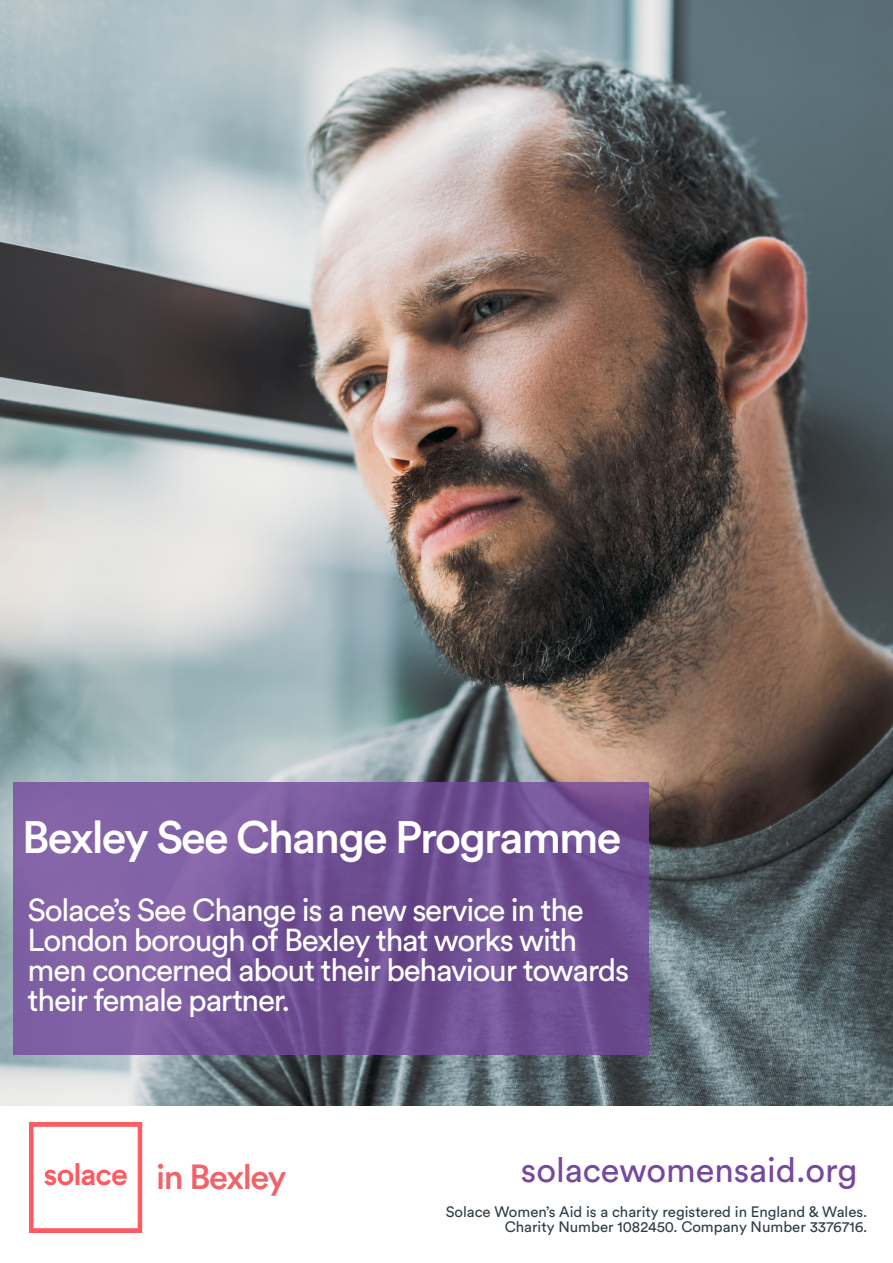
<style>
.page{position:relative;width:893px;height:1263px;background:#fff}
.page>*{position:absolute;margin:0;border:0;box-sizing:border-box;transform-origin:0 0}
.t1{font:500 45px "Circular Std";letter-spacing:-.04em;color:#fff}
.t2{font:34.5px "Circular Std";color:#75499d}
.t3{font:500 34.5px "Circular Std";letter-spacing:-.04em;color:#f06469}
.t4{font:31.5px/30px "Circular Std";letter-spacing:-.04em;color:#fff}
.t5{font:15px "Circular Std";color:#313e46}
</style>
<div class="page">
<img style="left:0;top:0;width:893px;height:1106px">
<svg style="left:13px;top:782px;width:635px;height:272px;background:#77569a"></svg>
<img style="left:29px;top:1122px;width:114px;height:110px">
<p class="t1" style="left:22px;top:809px;width:601px">Bexley See Change Programme</p>
<p class="t4" style="left:28px;top:894px;width:603px">Solace’s See Change is a new service in the London borough of Bexley that works with men concerned about their behaviour towards their female partner.</p>
<p class="t3" style="left:156px;top:1155px;width:132px">in Bexley</p>
<p class="t2" style="left:521px;top:1149px;width:338px">solacewomensaid.org</p>
<p class="t5" style="left:446px;top:1202px;width:423px">Solace Women’s Aid is a charity registered in England &amp; Wales.</p>
<p class="t5" style="left:505px;top:1217px;width:364px">Charity Number 1082450. Company Number 3376716.</p>
</div>
